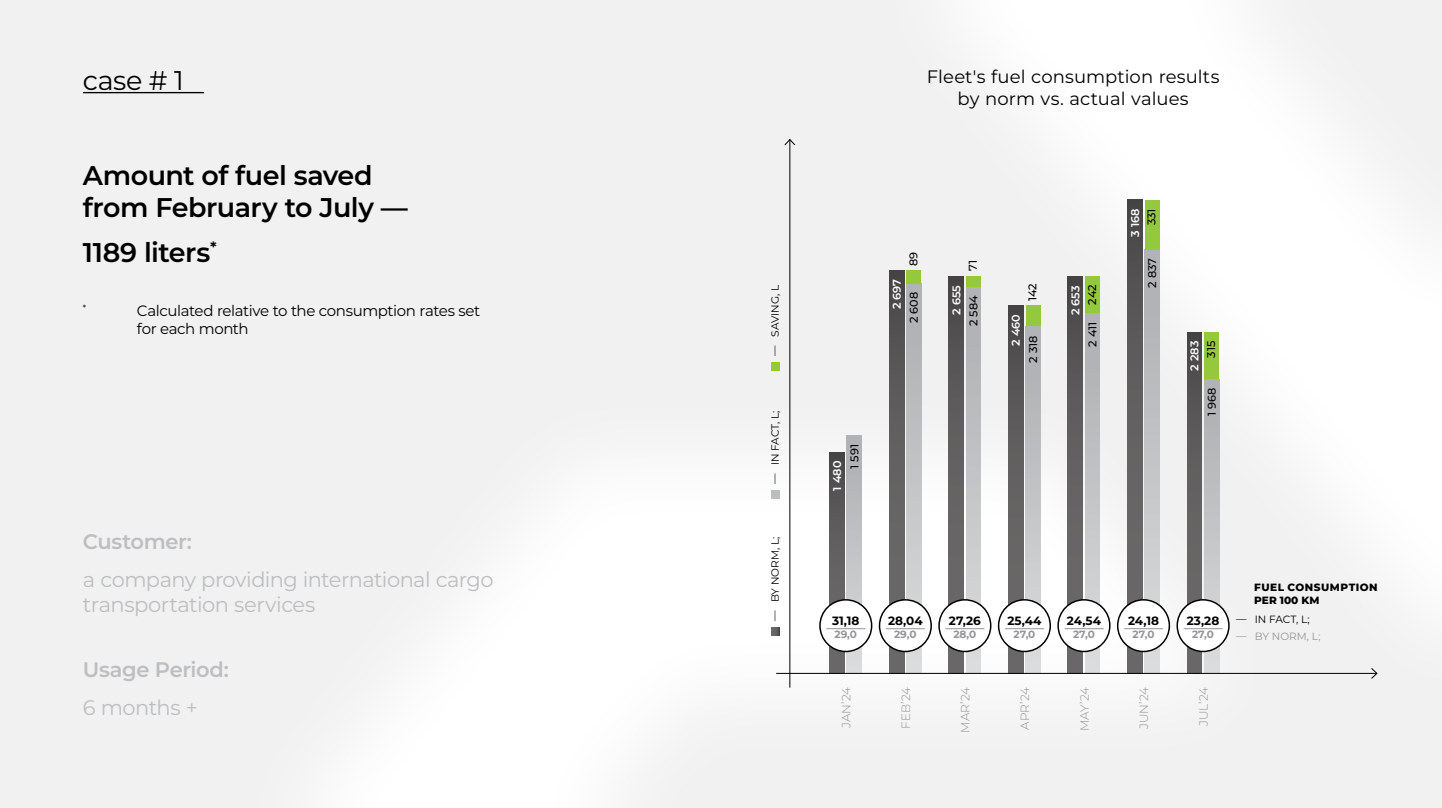
<style>
.page{position:relative;width:1442px;height:808px;background:#fff}
.page>*{position:absolute;margin:0;border:0;box-sizing:border-box;transform-origin:0 0}
.t1{font:600 27px/32.4px "Montserrat";letter-spacing:-.02em;color:#000}
.t2{font:27px "Montserrat";color:#000}
.t3{font:21px/25.2px "Montserrat";letter-spacing:-.025em;color:#bcbec0}
.t4{font:600 21px "Montserrat";letter-spacing:-.02em;color:#bcbec0}
.t5{font:18px/21.6px "Montserrat";letter-spacing:.005em;color:#000;text-align:center}
.t6{font:15px/18px "Montserrat";letter-spacing:-.025em;color:#000}
.t7{font:300 12px "Montserrat";color:#939598}
.t8{font:700 12px "Montserrat";color:#000}
.t9{font:500 11.25px "Montserrat";color:#000}
.t10{font:600 11.25px "Montserrat";color:#fff}
.t11{font:10.5px "Montserrat";letter-spacing:-.01em;color:#000}
.t12{font:700 10.5px "Montserrat";color:#939598}
.t13{font:800 10.5px/12.6px "Montserrat";letter-spacing:.045em;color:#000}
.t14{font:10.5px "Montserrat";color:#939598}
.t15{font:8.7px "Montserrat";color:#000}
</style>
<div class="page">
<img style="left:0;top:0;width:1441px;height:808px">
<hr style="left:83px;top:92px;width:121px;height:1px;background:#000">
<svg style="left:771px;top:628px;width:8px;height:8px"></svg>
<div style="left:771px;top:491px;width:8px;height:8px;background:#bcbec0"></div>
<div style="left:771px;top:362px;width:8px;height:8px;background:#95c93d"></div>
<hr style="left:789px;top:140px;width:1px;height:547px;background:#000">
<svg style="left:783px;top:138px;width:13px;height:8px"></svg>
<svg style="left:829px;top:452px;width:15px;height:221px;background:#5c5a5a"></svg>
<svg style="left:847px;top:436px;width:14px;height:237px;background:#bebfc2"></svg>
<div style="left:820px;top:600px;width:51px;height:51px;background:#fff;border-radius:50%"></div>
<div style="left:819px;top:599px;width:53px;height:53px;border:2px solid #000;border-radius:50%"></div>
<div style="left:824px;top:625px;width:46px;height:10px;background:#000;opacity:.05"></div>
<hr style="left:826px;top:628px;width:39px;height:1px;background:#939598">
<svg style="left:889px;top:270px;width:15px;height:403px;background:#5e5b5c"></svg>
<svg style="left:906px;top:284px;width:15px;height:389px;background:#bfc1c3"></svg>
<div style="left:906px;top:270px;width:15px;height:14px;background:#95c93d"></div>
<div style="left:879px;top:600px;width:52px;height:51px;background:#fff;border-radius:50%"></div>
<div style="left:878px;top:599px;width:54px;height:53px;border:2px solid #000;border-radius:50%"></div>
<div style="left:883px;top:625px;width:47px;height:10px;background:#000;opacity:.05"></div>
<hr style="left:886px;top:628px;width:39px;height:1px;background:#939598">
<div style="left:966px;top:277px;width:15px;height:10px;background:#95c93d"></div>
<svg style="left:949px;top:277px;width:14px;height:396px;background:#5e5b5c"></svg>
<svg style="left:966px;top:287px;width:15px;height:386px;background:#bfc1c3"></svg>
<div style="left:939px;top:600px;width:51px;height:51px;background:#fff;border-radius:50%"></div>
<div style="left:938px;top:599px;width:53px;height:53px;border:2px solid #000;border-radius:50%"></div>
<div style="left:943px;top:625px;width:46px;height:10px;background:#000;opacity:.05"></div>
<hr style="left:945px;top:628px;width:39px;height:1px;background:#939598">
<div style="left:1025px;top:306px;width:15px;height:21px;background:#95c93d"></div>
<svg style="left:1008px;top:306px;width:15px;height:367px;background:#5e5b5c"></svg>
<svg style="left:1025px;top:327px;width:15px;height:346px;background:#bfc1c3"></svg>
<div style="left:998px;top:600px;width:52px;height:51px;background:#fff;border-radius:50%"></div>
<div style="left:997px;top:599px;width:54px;height:53px;border:2px solid #000;border-radius:50%"></div>
<div style="left:1002px;top:625px;width:47px;height:10px;background:#000;opacity:.05"></div>
<hr style="left:1005px;top:628px;width:39px;height:1px;background:#939598">
<div style="left:1085px;top:277px;width:15px;height:36px;background:#95c93d"></div>
<svg style="left:1068px;top:277px;width:14px;height:396px;background:#5e5b5c"></svg>
<svg style="left:1085px;top:313px;width:15px;height:360px;background:#bfc1c3"></svg>
<div style="left:1058px;top:600px;width:51px;height:51px;background:#fff;border-radius:50%"></div>
<div style="left:1057px;top:599px;width:53px;height:53px;border:2px solid #000;border-radius:50%"></div>
<div style="left:1062px;top:625px;width:46px;height:10px;background:#000;opacity:.05"></div>
<hr style="left:1064px;top:628px;width:39px;height:1px;background:#939598">
<svg style="left:1127px;top:200px;width:15px;height:473px;background:#5e5c5c"></svg>
<svg style="left:1144px;top:249px;width:15px;height:424px;background:#c0c1c3"></svg>
<div style="left:1117px;top:600px;width:52px;height:51px;background:#fff;border-radius:50%"></div>
<div style="left:1116px;top:599px;width:54px;height:53px;border:2px solid #000;border-radius:50%"></div>
<div style="left:1121px;top:625px;width:47px;height:10px;background:#000;opacity:.05"></div>
<hr style="left:1124px;top:628px;width:39px;height:1px;background:#939598">
<div style="left:1144px;top:200px;width:15px;height:49px;background:#95c93d"></div>
<svg style="left:1187px;top:332px;width:14px;height:341px;background:#5e5b5c"></svg>
<svg style="left:1204px;top:379px;width:15px;height:294px;background:#bec0c2"></svg>
<div style="left:1177px;top:600px;width:51px;height:51px;background:#fff;border-radius:50%"></div>
<div style="left:1176px;top:599px;width:53px;height:53px;border:2px solid #000;border-radius:50%"></div>
<div style="left:1181px;top:625px;width:46px;height:10px;background:#000;opacity:.05"></div>
<hr style="left:1183px;top:628px;width:39px;height:1px;background:#939598">
<div style="left:1204px;top:332px;width:15px;height:47px;background:#95c93d"></div>
<hr style="left:776px;top:673px;width:600px;height:1px;background:#000">
<svg style="left:1370px;top:667px;width:8px;height:13px"></svg>
<p class="t2" style="left:83px;top:64px;width:102px">case # 1</p>
<p class="t5" style="left:926px;top:66px;width:294px">Fleet's fuel consumption results by norm vs. actual values</p>
<p class="t1" style="left:83px;top:159px;width:326px">Amount of fuel saved from February to July —</p>
<p class="t1" style="left:83px;top:236px;width:135px">1189 liters<sup>*</sup></p>
<p class="t15" style="left:83px;top:303px;width:5px">*</p>
<p class="t6" style="left:137px;top:302px;width:345px">Calculated relative to the consumption rates set for each month</p>
<p class="t4" style="left:83px;top:529px;width:111px">Customer:</p>
<p class="t3" style="left:83px;top:567px;width:412px">a company providing international cargo transportation services</p>
<p class="t4" style="left:83px;top:656px;width:147px">Usage Period:</p>
<p class="t3" style="left:83px;top:695px;width:116px">6 months +</p>
<p class="t11" style="left:768px;top:356px;width:72px;rotate:-90deg">— SAVING, L</p>
<p class="t11" style="left:768px;top:484px;width:75px;rotate:-90deg">— IN FACT, L;</p>
<p class="t11" style="left:768px;top:621px;width:86px;rotate:-90deg">— BY NORM, L;</p>
<p class="t10" style="left:890px;top:309px;width:32px;rotate:-90deg">2 697</p>
<p class="t9" style="left:906px;top:266px;width:16px;rotate:-90deg">89</p>
<p class="t9" style="left:907px;top:323px;width:33px;rotate:-90deg">2 608</p>
<p class="t10" style="left:830px;top:491px;width:32px;rotate:-90deg">1 480</p>
<p class="t9" style="left:847px;top:469px;width:26px;rotate:-90deg">1 591</p>
<p class="t9" style="left:966px;top:271px;width:13px;rotate:-90deg">71</p>
<p class="t10" style="left:949px;top:315px;width:31px;rotate:-90deg">2 655</p>
<p class="t9" style="left:966px;top:326px;width:32px;rotate:-90deg">2 584</p>
<p class="t10" style="left:1009px;top:346px;width:33px;rotate:-90deg">2 460</p>
<p class="t9" style="left:1025px;top:301px;width:20px;rotate:-90deg">142</p>
<p class="t10" style="left:1068px;top:315px;width:31px;rotate:-90deg">2 653</p>
<p class="t9" style="left:1026px;top:363px;width:29px;rotate:-90deg">2 318</p>
<p class="t9" style="left:1085px;top:305px;width:22px;rotate:-90deg">242</p>
<p class="t9" style="left:1085px;top:347px;width:27px;rotate:-90deg">2 411</p>
<p class="t10" style="left:1128px;top:237px;width:30px;rotate:-90deg">3 168</p>
<p class="t9" style="left:1144px;top:225px;width:18px;rotate:-90deg">331</p>
<p class="t9" style="left:1145px;top:288px;width:31px;rotate:-90deg">2 837</p>
<p class="t10" style="left:1187px;top:371px;width:32px;rotate:-90deg">2 283</p>
<p class="t9" style="left:1204px;top:358px;width:19px;rotate:-90deg">315</p>
<p class="t9" style="left:1204px;top:416px;width:30px;rotate:-90deg">1 968</p>
<p class="t8" style="left:832px;top:613px;width:29px">31,18</p>
<p class="t12" style="left:834px;top:628px;width:24px">29,0</p>
<p class="t7" style="left:839px;top:728px;width:42px;rotate:-90deg">JAN’24</p>
<p class="t8" style="left:888px;top:613px;width:36px">28,04</p>
<p class="t12" style="left:894px;top:628px;width:24px">29,0</p>
<p class="t7" style="left:898px;top:729px;width:43px;rotate:-90deg">FEB’24</p>
<p class="t8" style="left:949px;top:613px;width:33px">27,26</p>
<p class="t12" style="left:953px;top:628px;width:24px">28,0</p>
<p class="t7" style="left:958px;top:733px;width:47px;rotate:-90deg">MAR’24</p>
<p class="t8" style="left:1007px;top:613px;width:35px">25,44</p>
<p class="t12" style="left:1013px;top:628px;width:23px">27,0</p>
<p class="t7" style="left:1017px;top:730px;width:44px;rotate:-90deg">APR’24</p>
<p class="t8" style="left:1067px;top:613px;width:36px">24,54</p>
<p class="t12" style="left:1073px;top:628px;width:23px">27,0</p>
<p class="t7" style="left:1077px;top:731px;width:46px;rotate:-90deg">MAY’24</p>
<p class="t8" style="left:1128px;top:613px;width:33px">24,18</p>
<p class="t12" style="left:1132px;top:628px;width:23px">27,0</p>
<p class="t8" style="left:1186px;top:613px;width:34px">23,28</p>
<p class="t12" style="left:1192px;top:628px;width:23px">27,0</p>
<p class="t13" style="left:1254px;top:581px;width:125px">FUEL CONSUMPTION<br>PER 100 KM</p>
<p class="t14" style="left:1236px;top:629px;width:86px">— BY NORM, L;</p>
<p class="t11" style="left:1236px;top:613px;width:75px">— IN FACT, L;</p>
<p class="t7" style="left:1136px;top:729px;width:44px;rotate:-90deg">JUN’24</p>
<p class="t7" style="left:1196px;top:726px;width:40px;rotate:-90deg">JUL’24</p>
</div>
